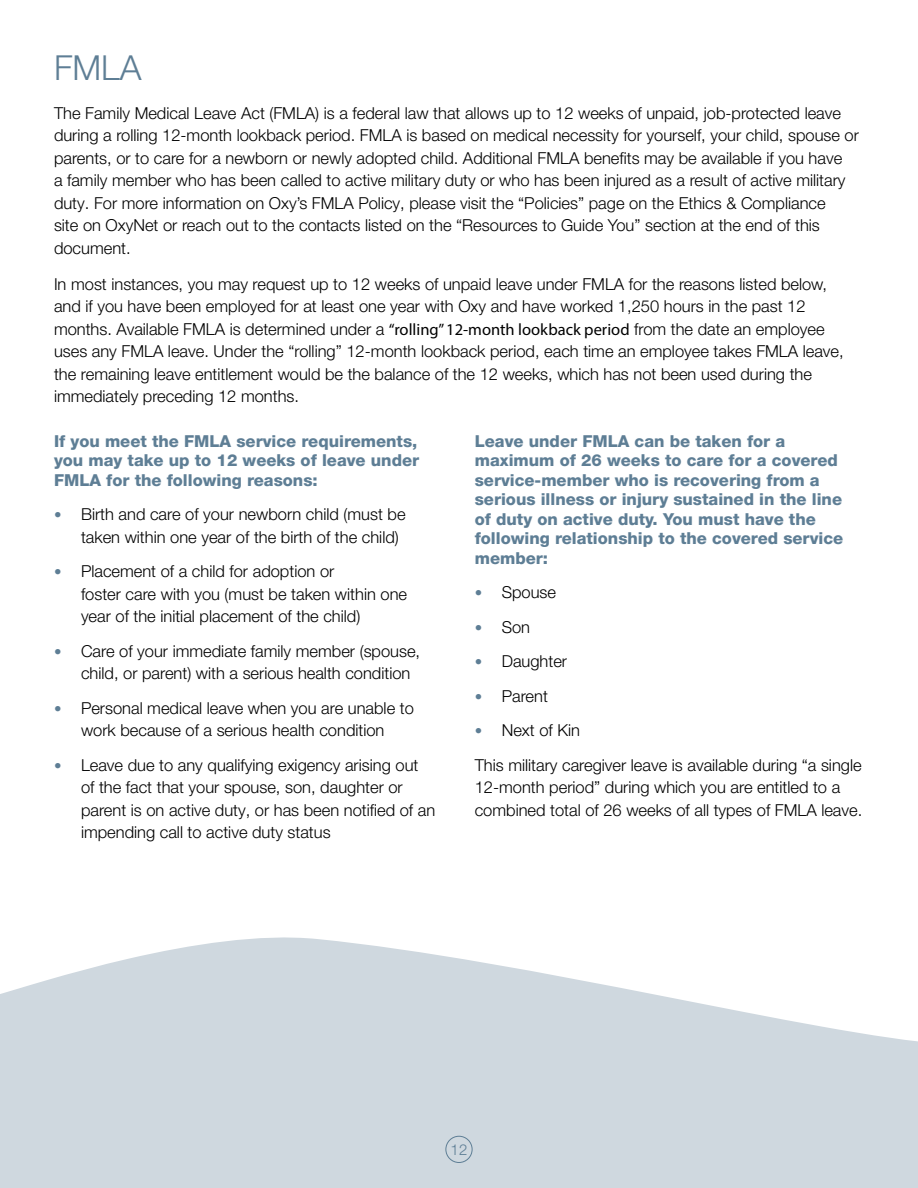
<style>
.page{position:relative;width:918px;height:1188px;background:#fff}
.page>*{position:absolute;margin:0;border:0;box-sizing:border-box;transform-origin:0 0}
.t1{font:300 34.5px "Helvetica Neue LT Pro";color:#5e7e95}
.t2{font:300 16.5px/22.5px "Helvetica Neue LT Pro";color:#000}
.t3{font:800 16.5px/19.5px "Helvetica Neue LT Pro";color:#5e7e95;text-align:justify}
.t4{font:300 15px "Helvetica Neue LT Pro";color:#5e7e95}
.s1{font-family:"Myriad Pro";font-weight:400}
.s2{font-weight:200;font-size:15px;color:#5e7e95}
</style>
<div class="page">
<svg style="left:0;top:937px;width:918px;height:251px;fill:#cfd8df"></svg>
<div style="left:446px;top:1136px;width:26px;height:27px;border:1px solid #5e7e95;border-radius:50%"></div>
<h1 class="t1" style="left:54px;top:46px;width:89px">FMLA</h1>
<p class="t2" style="left:54px;top:101px;width:807px">The Family Medical Leave Act (FMLA) is a federal law that allows up to 12 weeks of unpaid, job-protected leave during a rolling 12-month lookback period. FMLA is based on medical necessity for yourself, your child, spouse or parents, or to care for a newborn or newly adopted child. Additional FMLA benefits may be available if you have<br>a family member who has been called to active military duty or who has been injured as a result of active military duty. For more information on Oxy’s FMLA Policy, please visit the “Policies” page on the Ethics &amp; Compliance<br>site on OxyNet or reach out to the contacts listed on the “Resources to Guide You” section at the end of this document.</p>
<p class="t2" style="left:54px;top:272px;width:791px">In most instances, you may request up to 12 weeks of unpaid leave under FMLA for the reasons listed below, and if you have been employed for at least one year with Oxy and have worked 1,250 hours in the past 12 months. Available FMLA is determined under a <span class="s1">“rolling” 12-month lookback period</span> from the date an employee uses any FMLA leave. Under the “rolling” 12-month lookback period, each time an employee takes FMLA leave, the remaining leave entitlement would be the balance of the 12 weeks, which has not been used during the immediately preceding 12 months.</p>
<p class="t3" style="left:54px;top:431px;width:367px">If you meet the FMLA service requirements, you may take up to 12 weeks of leave under FMLA for the following reasons:</p>
<p class="t2" style="left:81px;top:503px;width:326px;text-indent:-27px"><span class="s2">•</span> Birth and care of your newborn child (must be taken within one year of the birth of the child)</p>
<p class="t2" style="left:81px;top:560px;width:328px;text-indent:-27px"><span class="s2">•</span> Placement of a child for adoption or<br>foster care with you (must be taken within one year of the initial placement of the child)</p>
<p class="t2" style="left:81px;top:639px;width:341px;text-indent:-27px"><span class="s2">•</span> Care of your immediate family member (spouse, child, or parent) with a serious health condition</p>
<p class="t2" style="left:54px;top:696px;width:361px;text-align:center"><span class="s2">•</span> Personal medical leave when you are unable to work because of a serious health condition</p>
<p class="t2" style="left:81px;top:753px;width:356px;text-indent:-27px"><span class="s2">•</span> Leave due to any qualifying exigency arising out of the fact that your spouse, son, daughter or parent is on active duty, or has been notified of an impending call to active duty status</p>
<p class="t3" style="left:475px;top:431px;width:370px;text-align:left">Leave under FMLA can be taken for a maximum of 26 weeks to care for a covered service-member who is recovering from a serious illness or injury sustained in the line of duty on active duty. You must have the following relationship to the covered service member:</p>
<p class="t2" style="left:475px;top:581px;width:83px"><span class="s2">•</span> Spouse</p>
<p class="t2" style="left:475px;top:615px;width:57px"><span class="s2">•</span> Son</p>
<p class="t2" style="left:475px;top:650px;width:94px"><span class="s2">•</span> Daughter</p>
<p class="t2" style="left:475px;top:684px;width:75px"><span class="s2">•</span> Parent</p>
<p class="t2" style="left:475px;top:713px;width:388px;line-height:34.5px"><span class="s2">•</span> Next of Kin<br>This military caregiver leave is available during “a single</p>
<p class="t2" style="left:475px;top:776px;width:389px">12-month period” during which you are entitled to a combined total of 26 weeks of all types of FMLA leave.</p>
<p class="t4" style="left:451px;top:1140px;width:18px">12</p>
</div>
